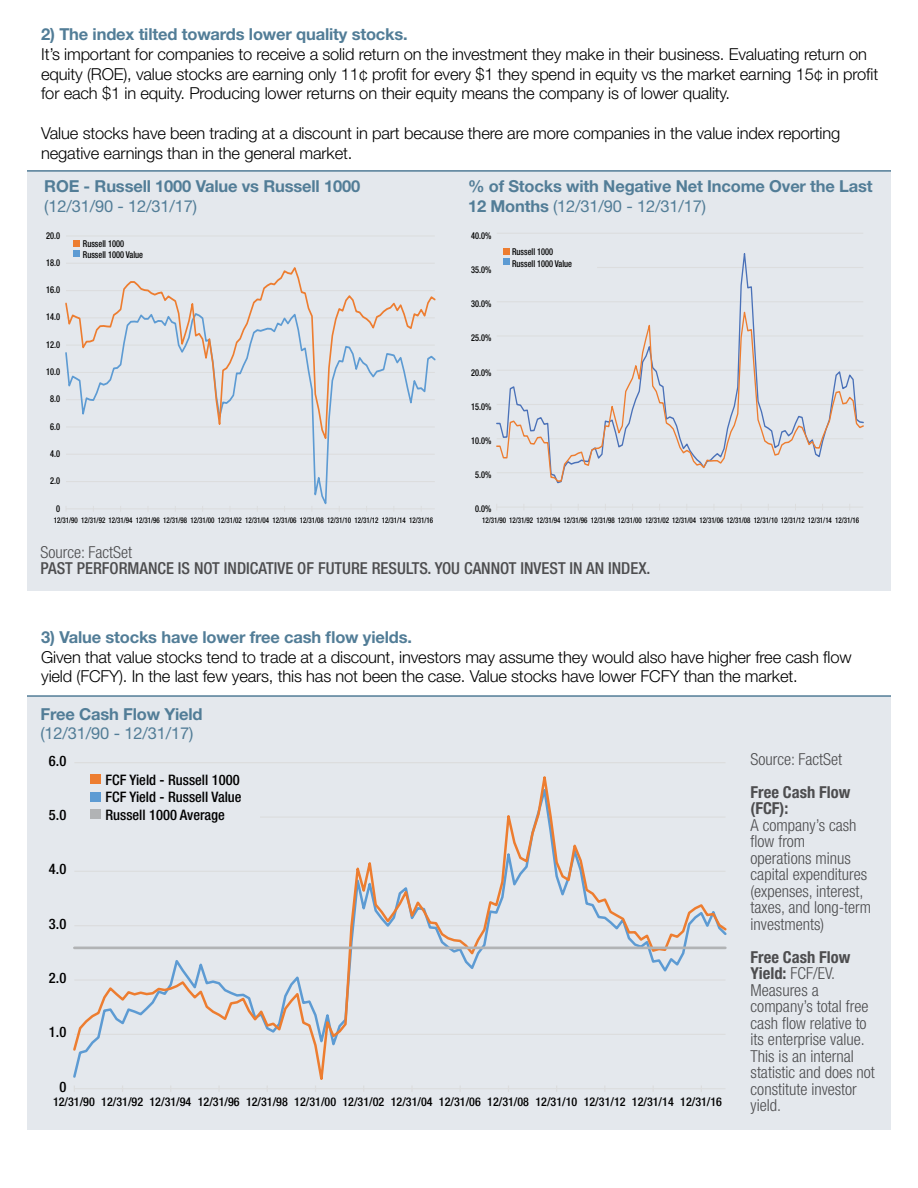
<style>
.page{position:relative;width:918px;height:1188px;background:#fff}
.page>*{position:absolute;margin:0;border:0;box-sizing:border-box;transform-origin:0 0}
.t1{font:300 16.5px/19.8px "Helvetica Neue";letter-spacing:-.01em;color:#000}
.t2{font:300 condensed 16.5px/16.5px "Helvetica Neue";color:#4d4d4f}
.t3{font:700 16.5px/19.8px "Helvetica Neue";letter-spacing:-.01em;color:#527d97}
.t4{font:500 condensed 16.5px "Helvetica Neue";color:#4d4d4f}
.t5{font:16.5px "Helvetica Neue";letter-spacing:-.01em;color:#527d97}
.t6{font:700 condensed 16.5px/16.5px "Helvetica Neue";color:#4d4d4f}
.t7{font:500 condensed 14.4px/17.4px "Helvetica Neue";color:#000}
.t8{font:500 condensed 12px "Helvetica Neue";color:#000}
.t9{font:500 condensed 9.45px/11.4px "Helvetica Neue";color:#000;scale:.88 1}
.t10{font:500 condensed 7.95px "Helvetica Neue";color:#000;scale:.88 1}
.t11{font:500 condensed 7.8px "Helvetica Neue";color:#000;scale:.88 1}
.s1{font-weight:400}
.s2{font-weight:700}
</style>
<div class="page">
<div style="left:27px;top:171px;width:864px;height:420px;background:#e4e8ed"></div>
<hr style="left:27px;top:170px;width:864px;height:2px;background:#527d97">
<div style="left:74px;top:240px;width:6px;height:7px;background:#ed7d30"></div>
<div style="left:74px;top:250px;width:6px;height:7px;background:#5d9bd3"></div>
<hr style="left:66px;top:263px;width:369px;height:1px;background:#dcddde">
<hr style="left:66px;top:236px;width:369px;height:1px;background:#dcddde">
<svg style="left:66px;top:446px;width:369px;height:64px"></svg>
<svg style="left:65px;top:267px;width:371px;height:179px"></svg>
<div style="left:27px;top:696px;width:864px;height:434px;background:#e4e8ed"></div>
<hr style="left:27px;top:695px;width:864px;height:2px;background:#527d97">
<svg style="left:73px;top:762px;width:654px;height:330px"></svg>
<hr style="left:74px;top:947px;width:651px;height:2px;background:#b1b3b5">
<hr style="left:497px;top:233px;width:366px;height:1px;background:#dcddde">
<hr style="left:497px;top:507px;width:366px;height:1px;background:#dcddde">
<svg style="left:497px;top:248px;width:366px;height:236px"></svg>
<svg style="left:496px;top:304px;width:368px;height:179px"></svg>
<p class="t3" style="left:41px;top:24px;width:368px">2) The index tilted towards lower quality stocks.</p>
<p class="t1" style="left:41px;top:44px;width:839px">It’s important for companies to receive a solid return on the investment they make in their business. Evaluating return on equity (ROE), value stocks are earning only 11¢ profit for every $1 they spend in equity vs the market earning 15¢ in profit for each $1 in equity. Producing lower returns on their equity means the company is of lower quality.</p>
<p class="t1" style="left:41px;top:123px;width:801px">Value stocks have been trading at a discount in part because there are more companies in the value index reporting negative earnings than in the general market.</p>
<p class="t3" style="left:44px;top:176px;width:317px">ROE - Russell 1000 Value vs Russell 1000</p>
<p class="t5" style="left:44px;top:196px;width:154px">(12/31/90 - 12/31/17)</p>
<p class="t9" style="left:83px;top:238px;width:70px">Russell 1000<br>Russell 1000 Value</p>
<p class="t9" style="left:46px;top:229px;width:17px">20.0</p>
<p class="t9" style="left:46px;top:257px;width:17px">18.0</p>
<p class="t9" style="left:46px;top:284px;width:17px">16.0</p>
<p class="t9" style="left:46px;top:311px;width:17px">14.0</p>
<p class="t9" style="left:46px;top:339px;width:17px">12.0</p>
<p class="t9" style="left:46px;top:366px;width:17px">10.0</p>
<p class="t9" style="left:50px;top:393px;width:13px">8.0</p>
<p class="t9" style="left:50px;top:420px;width:13px">6.0</p>
<p class="t9" style="left:50px;top:448px;width:13px">4.0</p>
<p class="t9" style="left:50px;top:475px;width:13px">2.0</p>
<p class="t9" style="left:56px;top:502px;width:6px">0</p>
<p class="t10" style="left:54px;top:516px;width:433px">12/31/90 12/31/92 12/31/94 12/31/96 12/31/98 12/31/00 12/31/02 12/31/04 12/31/06 12/31/08 12/31/10 12/31/12 12/31/14 12/31/16</p>
<p class="t3" style="left:468px;top:176px;width:406px">% of Stocks with Negative Net Income Over the Last<br>12 Months <span class="s1">(12/31/90 - 12/31/17)</span></p>
<p class="t9" style="left:471px;top:229px;width:24px">40.0%</p>
<p class="t9" style="left:471px;top:264px;width:24px">35.0%</p>
<p class="t9" style="left:471px;top:298px;width:24px">30.0%</p>
<p class="t9" style="left:471px;top:332px;width:24px">25.0%</p>
<p class="t9" style="left:471px;top:366px;width:24px">20.0%</p>
<p class="t9" style="left:471px;top:401px;width:24px">15.0%</p>
<p class="t9" style="left:471px;top:435px;width:24px">10.0%</p>
<p class="t9" style="left:475px;top:469px;width:20px">5.0%</p>
<p class="t9" style="left:475px;top:503px;width:20px">0.0%</p>
<p class="t9" style="left:512px;top:246px;width:70px">Russell 1000<br>Russell 1000 Value</p>
<p class="t11" style="left:482px;top:516px;width:430px">12/31/90 12/31/92 12/31/94 12/31/96 12/31/98 12/31/00 12/31/02 12/31/04 12/31/06 12/31/08 12/31/10 12/31/12 12/31/14 12/31/16</p>
<p class="t2" style="left:40px;top:544px;width:93px">Source: FactSet</p>
<p class="t4" style="left:40px;top:559px;width:612px">PAST PERFORMANCE IS NOT INDICATIVE OF FUTURE RESULTS. YOU CANNOT INVEST IN AN INDEX.</p>
<p class="t3" style="left:41px;top:627px;width:372px">3) Value stocks have lower free cash flow yields.</p>
<p class="t1" style="left:41px;top:646px;width:812px">Given that value stocks tend to trade at a discount, investors may assume they would also have higher free cash flow yield (FCFY). In the last few years, this has not been the case. Value stocks have lower FCFY than the market.</p>
<p class="t3" style="left:40px;top:703px;width:164px">Free Cash Flow Yield</p>
<p class="t5" style="left:40px;top:724px;width:154px">(12/31/90 - 12/31/17)</p>
<p class="t7" style="left:106px;top:771px;width:138px">FCF Yield - Russell 1000<br>FCF Yield - Russell Value<br>Russell 1000 Average</p>
<p class="t2" style="left:751px;top:751px;width:93px">Source: FactSet</p>
<p class="t6" style="left:751px;top:783px;width:101px">Free Cash Flow (FCF):</p>
<p class="t2" style="left:751px;top:817px;width:122px">A company’s cash flow from<br>operations minus capital expenditures (expenses, interest, taxes, and long-term investments)</p>
<p class="t2" style="left:751px;top:949px;width:126px"><span class="s2">Free Cash Flow<br>Yield:</span> FCF/EV.<br>Measures a company’s total free cash flow relative to its enterprise value.<br>This is an internal statistic and does not constitute investor yield.</p>
<p class="t7" style="left:49px;top:752px;width:19px">6.0</p>
<p class="t7" style="left:49px;top:806px;width:19px">5.0</p>
<p class="t7" style="left:49px;top:860px;width:19px">4.0</p>
<p class="t7" style="left:49px;top:915px;width:19px">3.0</p>
<p class="t7" style="left:49px;top:969px;width:19px">2.0</p>
<p class="t7" style="left:49px;top:1023px;width:19px">1.0</p>
<p class="t7" style="left:59px;top:1078px;width:8px">0</p>
<p class="t8" style="left:53px;top:1095px;width:671px">12/31/90 12/31/92 12/31/94 12/31/96 12/31/98 12/31/00 12/31/02 12/31/04 12/31/06 12/31/08 12/31/10 12/31/12 12/31/14 12/31/16</p>
</div>
